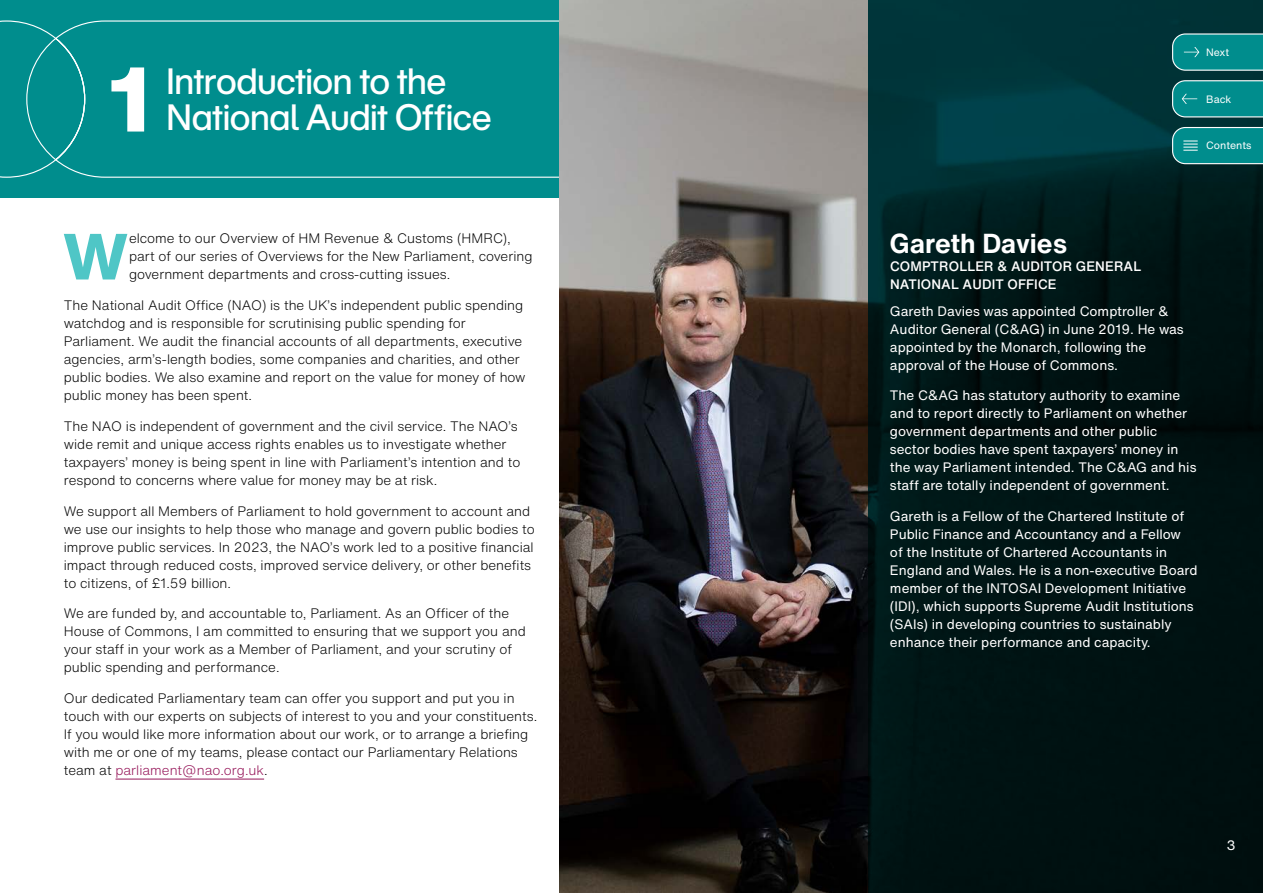
<style>
.page{position:relative;width:1263px;height:893px;background:#fff}
.page>*{position:absolute;margin:0;border:0;box-sizing:border-box;transform-origin:0 0}
.Overview_Section_Number{font:800 90px "Helvetica Now Text";color:#fff}
.Overview_Body_Text_Dropcap{font:800 64.05px "Helvetica Now Display";color:#4fc6c6}
.Overview_Section_Title{font:500 36px/36px "Helvetica Now Display";letter-spacing:-.015em;color:#fff}
.Overview_Box_Text_Rev{font:700 27px "Helvetica Now Text";color:#fff}
.Overview_Body_Text{font:300 13.5px/18px "Helvetica Now Text";color:#000}
.Overview_Box_Text_Rev-2{font:13.5px/18px "Helvetica Now Text";color:#fff}
.Overview_Body_Text_Dropcap-2{font:300 13.5px/18px "Helvetica Now Text";color:#000}
.Overview_Box_Text_Rev-3{font:500 13.5px/18px "Helvetica Now Text";letter-spacing:.01em;color:#fff}
.t1{font:10.5px "Helvetica Now Text";color:#fff}
.s1{color:#951458}
</style>
<div class="page">
<div style="left:0;top:0;width:1263px;height:198px;background:#008d8d"></div>
<svg style="left:0;top:20px;width:54px;height:158px"></svg>
<svg style="left:54px;top:20px;width:505px;height:158px"></svg>
<hr style="left:115px;top:779px;width:149px;height:1px;background:#951458">
<img style="left:559px;top:0;width:310px;height:893px">
<img style="left:869px;top:0;width:394px;height:893px">
<svg style="left:1172px;top:127px;width:91px;height:37px"></svg>
<svg style="left:1172px;top:80px;width:91px;height:37px"></svg>
<svg style="left:1172px;top:33px;width:91px;height:38px"></svg>
<h2 class="Overview_Section_Number" style="left:109px;top:32px;width:45px">1</h2>
<h2 class="Overview_Section_Title" style="left:167px;top:64px;width:327px">Introduction to the<br>National Audit Office</h2>
<p class="Overview_Body_Text_Dropcap" style="left:64px;top:212px;width:65px">W</p>
<p class="Overview_Body_Text_Dropcap-2" style="left:129px;top:229px;width:405px">elcome to our Overview of HM Revenue &amp; Customs (HMRC), part of our series of Overviews for the New Parliament, covering government departments and cross-cutting issues.</p>
<p class="Overview_Body_Text" style="left:64px;top:296px;width:463px">The National Audit Office (NAO) is the UK’s independent public spending watchdog and is responsible for scrutinising public spending for Parliament. We audit the financial accounts of all departments, executive agencies, arm’s-length bodies, some companies and charities, and other public bodies. We also examine and report on the value for money of how public money has been spent.</p>
<p class="Overview_Body_Text" style="left:64px;top:417px;width:458px">The NAO is independent of government and the civil service. The NAO’s wide remit and unique access rights enables us to investigate whether taxpayers’ money is being spent in line with Parliament’s intention and to respond to concerns where value for money may be at risk.</p>
<p class="Overview_Body_Text" style="left:64px;top:501px;width:472px">We support all Members of Parliament to hold government to account and we use our insights to help those who manage and govern public bodies to improve public services. In 2023, the NAO’s work led to a positive financial impact through reduced costs, improved service delivery, or other benefits to citizens, of £1.59 billion.</p>
<p class="Overview_Body_Text" style="left:64px;top:604px;width:463px">We are funded by, and accountable to, Parliament. As an Officer of the House of Commons, I am committed to ensuring that we support you and your staff in your work as a Member of Parliament, and your scrutiny of public spending and performance.</p>
<p class="Overview_Body_Text" style="left:64px;top:689px;width:475px">Our dedicated Parliamentary team can offer you support and put you in touch with our experts on subjects of interest to you and your constituents.<br>If you would like more information about our work, or to arrange a briefing with me or one of my teams, please contact our Parliamentary Relations team at <span class="s1">parliament@nao.org.uk</span>.</p>
<p class="t1" style="left:1206px;top:44px;width:25px">Next</p>
<p class="t1" style="left:1206px;top:91px;width:27px">Back</p>
<p class="t1" style="left:1206px;top:138px;width:47px">Contents</p>
<p class="Overview_Box_Text_Rev" style="left:890px;top:223px;width:179px">Gareth Davies</p>
<p class="Overview_Box_Text_Rev-3" style="left:890px;top:257px;width:253px">COMPTROLLER &amp; AUDITOR GENERAL<br>NATIONAL AUDIT OFFICE</p>
<p class="Overview_Box_Text_Rev-2" style="left:890px;top:301px;width:295px">Gareth Davies was appointed Comptroller &amp; Auditor General (C&amp;AG) in June 2019. He was appointed by the Monarch, following the approval of the House of Commons.</p>
<p class="Overview_Box_Text_Rev-2" style="left:890px;top:386px;width:308px">The C&amp;AG has statutory authority to examine and to report directly to Parliament on whether government departments and other public sector bodies have spent taxpayers’ money in the way Parliament intended. The C&amp;AG and his staff are totally independent of government.</p>
<p class="Overview_Box_Text_Rev-2" style="left:890px;top:507px;width:309px">Gareth is a Fellow of the Chartered Institute of Public Finance and Accountancy and a Fellow<br>of the Institute of Chartered Accountants in England and Wales. He is a non-executive Board member of the INTOSAI Development Initiative (IDI), which supports Supreme Audit Institutions (SAIs) in developing countries to sustainably enhance their performance and capacity.</p>
<p class="Overview_Box_Text_Rev-2" style="left:1227px;top:836px;width:10px">3</p>
</div>
